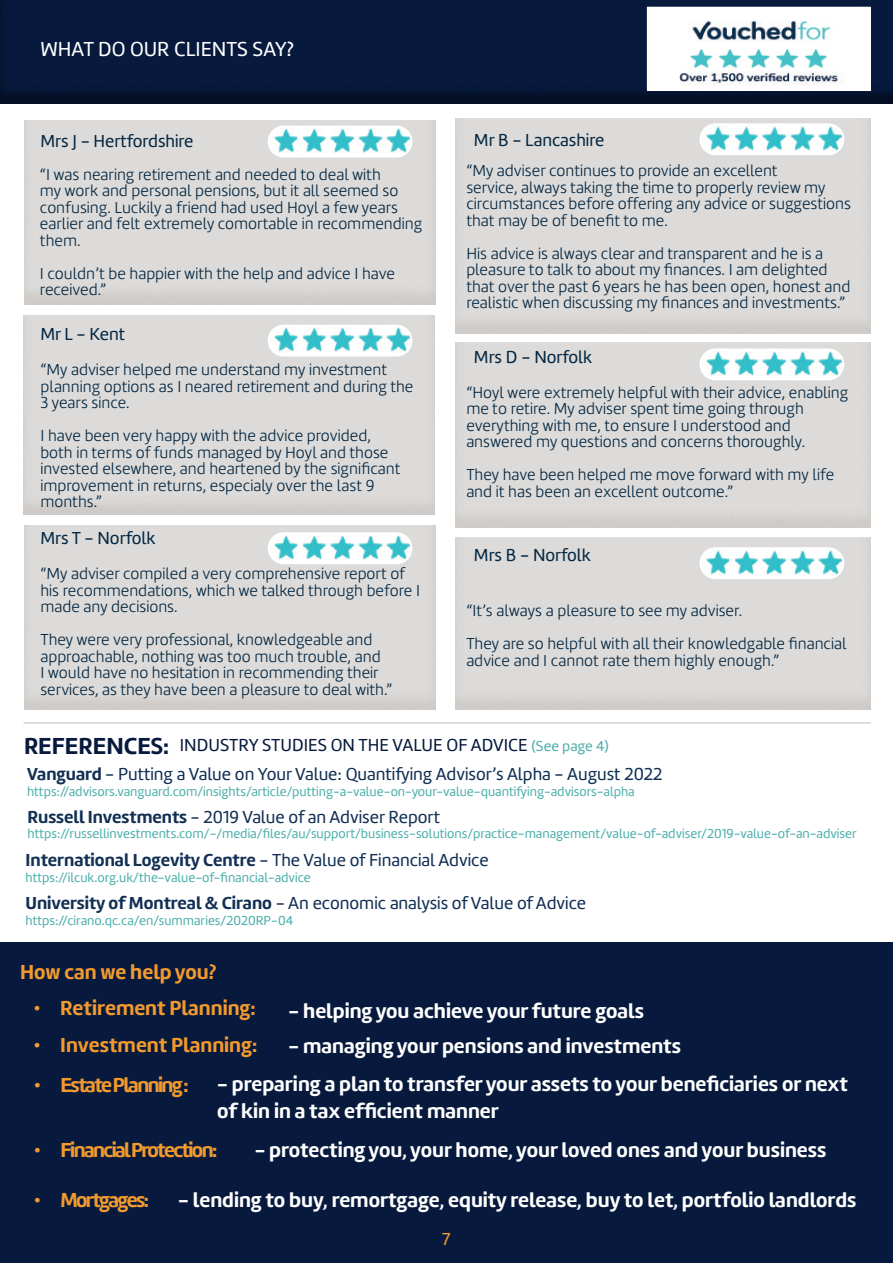
<style>
.page{position:relative;width:893px;height:1263px;background:#fff}
.page>*{position:absolute;margin:0;border:0;box-sizing:border-box;transform-origin:0 0}
.Title_03{font:700 24px "Marine";color:#071a3d}
.Intro_text_Left{font:700 21px/27px "Marine";color:#fff}
.Intro_text_Left-2{font:700 21px "Marine";letter-spacing:-.005em;color:#f29a2e}
.Intro_text_Left-3{font:700 21px "Marine";letter-spacing:-.075em;color:#f29a2e}
.t1{font:21px "Marine";color:#fff}
.Intro_text_Left-4{font:18px "Marine";color:#122f54}
.t2{font:18px "Marine";color:#042742}
.Intro_text_Left-5{font:700 18px "Marine";color:#122f54}
.Title_03-2{font:18px "Marine";color:#071a3d}
.t3{font:18px "Marine";color:#f29a2e}
.t4{font:300 16.5px/16.5px "Marine";color:#042742}
.Intro_text_Left-6{font:13.5px "Marine";color:#4fb0ac}
.s1{font-size:15px;color:#4fb0ac}
.s2{font-weight:700}
.s3{font-weight:400}
.s4{font-weight:300}
</style>
<div class="page">
<hr style="left:24px;top:722px;width:847px;height:2px;background:#d3d3d3">
<div style="left:0;top:942px;width:893px;height:321px;background:#071a3d"></div>
<div style="left:22px;top:119px;width:414px;height:186px;background:#dddbd9"></div>
<div style="left:22px;top:314px;width:414px;height:202px;background:#dddbd9"></div>
<div style="left:22px;top:524px;width:414px;height:186px;background:#dddbd9"></div>
<div style="left:453px;top:116px;width:418px;height:218px;background:#dddbd9"></div>
<div style="left:453px;top:341px;width:418px;height:187px;background:#dddbd9"></div>
<div style="left:453px;top:536px;width:418px;height:174px;background:#dddbd9"></div>
<div style="left:0;top:0;width:893px;height:105px;background:#231f20;opacity:.75"></div>
<div style="left:645px;top:4px;width:226px;height:88px;background:#231f20;opacity:.75"></div>
<img style="left:268px;top:126px;width:144px;height:31px;border-radius:15px">
<div style="left:268px;top:126px;width:144px;height:32px;border:2px solid #fff;border-radius:15px"></div>
<img style="left:700px;top:124px;width:143px;height:30px;border-radius:15px">
<div style="left:699px;top:123px;width:145px;height:32px;border:2px solid #fff;border-radius:15px"></div>
<img style="left:268px;top:325px;width:144px;height:31px;border-radius:15px">
<div style="left:268px;top:325px;width:144px;height:32px;border:2px solid #fff;border-radius:15px"></div>
<img style="left:700px;top:349px;width:143px;height:31px;border-radius:15px">
<div style="left:699px;top:348px;width:145px;height:32px;border:2px solid #fff;border-radius:15px"></div>
<img style="left:268px;top:533px;width:144px;height:30px;border-radius:15px">
<div style="left:268px;top:532px;width:144px;height:32px;border:2px solid #fff;border-radius:15px"></div>
<img style="left:700px;top:548px;width:143px;height:30px;border-radius:15px">
<div style="left:699px;top:547px;width:145px;height:32px;border:2px solid #fff;border-radius:15px"></div>
<p class="t1" style="left:40px;top:36px;width:255px">WHAT DO OUR CLIENTS SAY?</p>
<p class="t2" style="left:40px;top:130px;width:155px">Mrs J - Hertfordshire</p>
<p class="t4" style="left:40px;top:166px;width:384px">“I was nearing retirement and needed to deal with<br>my work and personal pensions, but it all seemed so confusing. Luckily a friend had used Hoyl a few years earlier and felt extremely comortable in recommending them.</p>
<p class="t4" style="left:40px;top:265px;width:357px">I couldn’t be happier with the help and advice I have received.”</p>
<p class="t2" style="left:40px;top:323px;width:86px">Mr L - Kent</p>
<p class="t4" style="left:40px;top:361px;width:374px">“My adviser helped me understand my investment planning options as I neared retirement and during the<br>3 years since.</p>
<p class="t4" style="left:40px;top:427px;width:362px">I have been very happy with the advice provided, both in terms of funds managed by Hoyl and those invested elsewhere, and heartened by the significant improvement in returns, especialy over the last 9 months.”</p>
<p class="t2" style="left:40px;top:527px;width:117px">Mrs T - Norfolk</p>
<p class="t2" style="left:474px;top:128px;width:132px">Mr B - Lancashire</p>
<p class="t4" style="left:466px;top:162px;width:386px">“My adviser continues to provide an excellent<br>service, always taking the time to properly review my circumstances before offering any advice or suggestions that may be of benefit to me.</p>
<p class="t4" style="left:466px;top:245px;width:386px">His advice is always clear and transparent and he is a pleasure to talk to about my finances. I am delighted that over the past 6 years he has been open, honest and realistic when discussing my finances and investments.”</p>
<p class="t2" style="left:474px;top:346px;width:120px">Mrs D - Norfolk</p>
<p class="t4" style="left:466px;top:384px;width:383px">“Hoyl were extremely helpful with their advice, enabling me to retire. My adviser spent time going through everything with me, to ensure I understood and answered my questions and concerns thoroughly.</p>
<p class="t4" style="left:466px;top:466px;width:369px">They have been helped me move forward with my life and it has been an excellent outcome.”</p>
<p class="t2" style="left:474px;top:544px;width:119px">Mrs B - Norfolk</p>
<p class="t4" style="left:40px;top:565px;width:381px">“My adviser compiled a very comprehensive report of his recommendations, which we talked through before I made any decisions.</p>
<p class="t4" style="left:40px;top:631px;width:353px">They were very professional, knowledgeable and approachable, nothing was too much trouble, and<br>I would have no hesitation in recommending their services, as they have been a pleasure to deal with.”</p>
<p class="Title_03" style="left:24px;top:730px;width:147px">REFERENCES:</p>
<p class="Title_03-2" style="left:180px;top:734px;width:430px">INDUSTRY STUDIES ON THE VALUE OF ADVICE <span class="s1">(See page 4)</span></p>
<p class="t4" style="left:466px;top:602px;width:277px">“It’s always a pleasure to see my adviser.</p>
<p class="t4" style="left:466px;top:635px;width:382px">They are so helpful with all their knowledgable financial advice and I cannot rate them highly enough.”</p>
<p class="Intro_text_Left-4" style="left:27px;top:763px;width:637px"><span class="s2">Vanguard</span> - Putting a Value on Your Value: Quantifying Advisor’s Alpha - August 2022</p>
<p class="Intro_text_Left-4" style="left:28px;top:806px;width:414px"><span class="s2">Russell Investments</span> - 2019 Value of an Adviser Report</p>
<p class="Intro_text_Left-5" style="left:26px;top:848px;width:464px">International Logevity Centre <span class="s3">- The Value of Financial Advice</span></p>
<p class="Intro_text_Left-4" style="left:26px;top:892px;width:562px"><span class="s2">University of Montreal &amp; Cirano</span> - An economic analysis of Value of Advice</p>
<p class="Intro_text_Left-6" style="left:27px;top:782px;width:609px">https://advisors.vanguard.com/insights/article/putting-a-value-on-your-value-quantifying-advisors-alpha</p>
<p class="Intro_text_Left-6" style="left:28px;top:825px;width:831px">https://russellinvestments.com/-/media/files/au/support/business-solutions/practice-management/value-of-adviser/2019-value-of-an-adviser</p>
<p class="Intro_text_Left-6" style="left:26px;top:869px;width:287px">https://ilcuk.org.uk/the-value-of-financial-advice</p>
<p class="Intro_text_Left-6" style="left:26px;top:912px;width:269px">https://cirano.qc.ca/en/summaries/2020RP-04</p>
<p class="Intro_text_Left-2" style="left:20px;top:958px;width:198px">How can we help you?</p>
<p class="Intro_text_Left-2" style="left:33px;top:994px;width:224px"><span class="s4">•</span> Retirement Planning:</p>
<p class="Intro_text_Left-2" style="left:33px;top:1031px;width:225px"><span class="s4">•</span> Investment Planning:</p>
<p class="Intro_text_Left-3" style="left:33px;top:1071px;width:157px"><span class="s4">•</span> Estate Planning :</p>
<p class="Intro_text_Left" style="left:289px;top:997px;width:357px">- helping you achieve your future goals</p>
<p class="Intro_text_Left" style="left:289px;top:1032px;width:394px">- managing your pensions and investments</p>
<p class="Intro_text_Left" style="left:217px;top:1070px;width:632px">- preparing a plan to transfer your assets to your beneficiaries or next of kin in a tax efficient manner</p>
<p class="Intro_text_Left-3" style="left:33px;top:1136px;width:185px"><span class="s4">•</span> Financial Protection:</p>
<p class="Intro_text_Left" style="left:255px;top:1136px;width:573px">- protecting you, your home, your loved ones and your business</p>
<p class="Intro_text_Left-3" style="left:33px;top:1186px;width:117px"><span class="s4">•</span> Mortgages:</p>
<p class="Intro_text_Left" style="left:178px;top:1186px;width:680px">- lending to buy, remortgage, equity release, buy to let, portfolio landlords</p>
<p class="t3" style="left:442px;top:1227px;width:10px">7</p>
</div>
